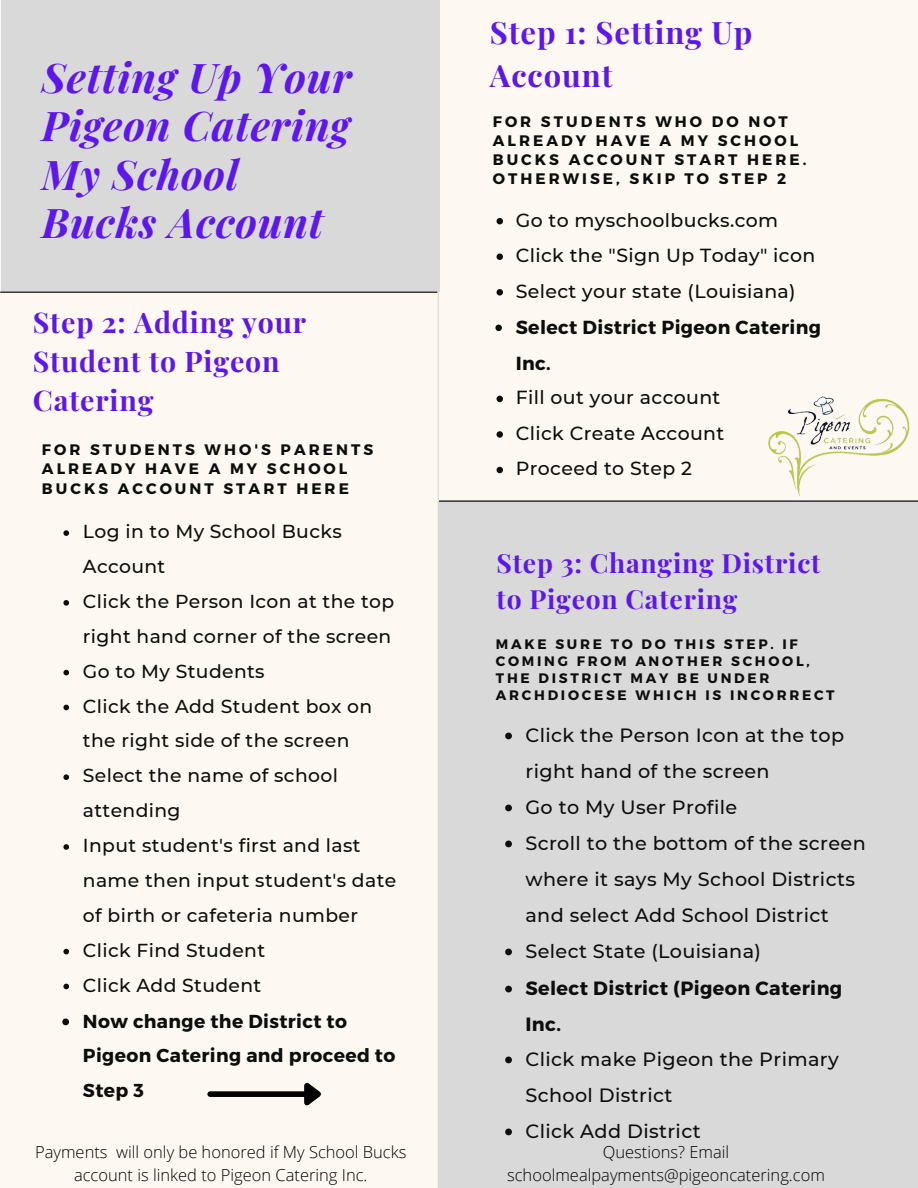
<style>
.page{position:relative;width:918px;height:1188px;background:#fdf8f1}
.page>*{position:absolute;margin:0;border:0;box-sizing:border-box;transform-origin:0 0}
.t1{font:italic 700 40.95px/48.3px "Playfair Display";letter-spacing:.02em;color:#5e17eb}
.t2{font:700 30.9px/42.8px "Playfair Display";letter-spacing:.03em;color:#5e17eb}
.t3{font:700 28.5px/39.3px "Playfair Display";letter-spacing:.03em;color:#5e17eb}
.t4{font:700 26.4px/36px "Playfair Display";letter-spacing:.03em;color:#5e17eb}
.t5{font:500 19.2px/36px "Montserrat";letter-spacing:.02em;color:#0c0e0c}
.t6{font:700 19.2px/36px "Montserrat";letter-spacing:.02em;color:#0c0e0c}
.t7{font:500 18.9px "Montserrat";letter-spacing:.02em;color:#0c0e0c}
.t8{font:700 18.9px/35.5px "Montserrat";letter-spacing:.02em;color:#0c0e0c}
.t9{font:500 18.75px/34.8px "Montserrat";letter-spacing:.02em;color:#0c0e0c}
.t10{font:700 18.75px/34.8px "Montserrat";letter-spacing:.02em;color:#0c0e0c}
.t11{font:300 16.5px/22.5px "Open Sans";color:#000;text-align:center}
.t12{font:700 15.15px/19.2px "Montserrat";letter-spacing:.2em;color:#0c0e0c}
.t13{font:700 13.65px/16.8px "Montserrat";letter-spacing:.2em;color:#0c0e0c}
</style>
<div class="page">
<div style="left:439px;top:501px;width:479px;height:687px;background:#d9d9d9"></div>
<hr style="left:439px;top:501px;width:479px;height:1px;background:#000">
<div style="left:1px;top:0;width:439px;height:292px;background:#d9d9d9"></div>
<hr style="left:1px;top:292px;width:436px;height:1px;background:#000">
<hr style="left:438px;top:0;width:1px;height:1188px;background:#d9d9d9">
<img style="left:750px;top:396px;width:168px;height:106px">
<svg style="left:63px;top:530px;width:6px;height:6px"></svg>
<svg style="left:63px;top:600px;width:6px;height:6px"></svg>
<svg style="left:63px;top:670px;width:6px;height:5px"></svg>
<svg style="left:63px;top:705px;width:6px;height:5px"></svg>
<svg style="left:63px;top:774px;width:6px;height:6px"></svg>
<svg style="left:63px;top:844px;width:6px;height:6px"></svg>
<svg style="left:63px;top:949px;width:6px;height:5px"></svg>
<svg style="left:63px;top:984px;width:6px;height:5px"></svg>
<svg style="left:62px;top:1019px;width:7px;height:6px"></svg>
<svg style="left:497px;top:218px;width:6px;height:6px"></svg>
<svg style="left:497px;top:254px;width:6px;height:6px"></svg>
<svg style="left:497px;top:289px;width:6px;height:7px"></svg>
<svg style="left:495px;top:325px;width:7px;height:6px"></svg>
<svg style="left:497px;top:396px;width:6px;height:6px"></svg>
<svg style="left:497px;top:431px;width:6px;height:7px"></svg>
<svg style="left:497px;top:467px;width:6px;height:6px"></svg>
<svg style="left:505px;top:733px;width:7px;height:6px"></svg>
<svg style="left:505px;top:805px;width:7px;height:6px"></svg>
<svg style="left:505px;top:841px;width:7px;height:6px"></svg>
<svg style="left:505px;top:949px;width:7px;height:6px"></svg>
<svg style="left:505px;top:986px;width:7px;height:6px"></svg>
<svg style="left:505px;top:1057px;width:7px;height:6px"></svg>
<svg style="left:505px;top:1129px;width:7px;height:6px"></svg>
<div style="left:210px;top:1091px;width:94px;height:6px;background:#000"></div>
<svg style="left:299px;top:1083px;width:22px;height:23px"></svg>
<p class="t1" style="left:42px;top:52px;width:311px">Setting Up Your<br>Pigeon Catering<br>My School<br>Bucks Account</p>
<p class="t3" style="left:33px;top:301px;width:275px">Step 2: Adding your<br>Student to Pigeon<br>Catering</p>
<p class="t12" style="left:42px;top:440px;width:333px">FOR STUDENTS WHO'S PARENTS<br>ALREADY HAVE A MY SCHOOL<br>BUCKS ACCOUNT START HERE</p>
<p class="t9" style="left:83px;top:514px;width:260px">Log in to My School Bucks<br>Account</p>
<p class="t9" style="left:83px;top:584px;width:313px">Click the Person Icon at the top right hand corner of the screen</p>
<p class="t9" style="left:83px;top:654px;width:183px">Go to My Students</p>
<p class="t9" style="left:83px;top:688px;width:291px">Click the Add Student box on the right side of the screen</p>
<p class="t9" style="left:83px;top:758px;width:257px">Select the name of school attending</p>
<p class="t9" style="left:83px;top:828px;width:315px">Input student's first and last name then input student's date of birth or cafeteria number</p>
<p class="t9" style="left:83px;top:933px;width:184px">Click Find Student</p>
<p class="t9" style="left:83px;top:967px;width:180px">Click Add Student</p>
<p class="t10" style="left:83px;top:1003px;width:314px">Now change the District to<br>Pigeon Catering and proceed to<br>Step 3</p>
<p class="t2" style="left:490px;top:10px;width:264px">Step 1: Setting Up<br>Account</p>
<p class="t12" style="left:493px;top:111px;width:315px">FOR STUDENTS WHO DO NOT<br>ALREADY HAVE A MY SCHOOL<br>BUCKS ACCOUNT START HERE.<br>OTHERWISE, SKIP TO STEP 2</p>
<p class="t7" style="left:516px;top:208px;width:264px">Go to myschoolbucks.com</p>
<p class="t7" style="left:516px;top:244px;width:301px">Click the "Sign Up Today" icon</p>
<p class="t7" style="left:516px;top:279px;width:281px">Select your state (Louisiana)</p>
<p class="t8" style="left:516px;top:309px;width:307px">Select District Pigeon Catering<br>Inc.</p>
<p class="t7" style="left:516px;top:386px;width:206px">Fill out your account</p>
<p class="t7" style="left:516px;top:422px;width:210px">Click Create Account</p>
<p class="t7" style="left:516px;top:457px;width:178px">Proceed to Step 2</p>
<p class="t4" style="left:497px;top:544px;width:325px">Step 3: Changing District to Pigeon Catering</p>
<p class="t13" style="left:496px;top:635px;width:340px">MAKE SURE TO DO THIS STEP. IF<br>COMING FROM ANOTHER SCHOOL,<br>THE DISTRICT MAY BE UNDER<br>ARCHDIOCESE WHICH IS INCORRECT</p>
<p class="t5" style="left:525px;top:717px;width:320px">Click the Person Icon at the top right hand of the screen</p>
<p class="t5" style="left:525px;top:789px;width:213px">Go to My User Profile</p>
<p class="t5" style="left:525px;top:825px;width:342px">Scroll to the bottom of the screen where it says My School Districts and select Add School District</p>
<p class="t5" style="left:525px;top:933px;width:237px">Select State (Louisiana)</p>
<p class="t6" style="left:525px;top:969px;width:318px">Select District (Pigeon Catering<br>Inc.</p>
<p class="t5" style="left:525px;top:1041px;width:315px">Click make Pigeon the Primary<br>School District</p>
<p class="t5" style="left:525px;top:1113px;width:177px">Click Add District</p>
<p class="t11" style="left:35px;top:1141px;width:373px">Payments will only be honored if My School Bucks account is linked to Pigeon Catering Inc.</p>
<p class="t11" style="left:507px;top:1141px;width:319px">Questions? Email schoolmealpayments@pigeoncatering.com</p>
</div>
